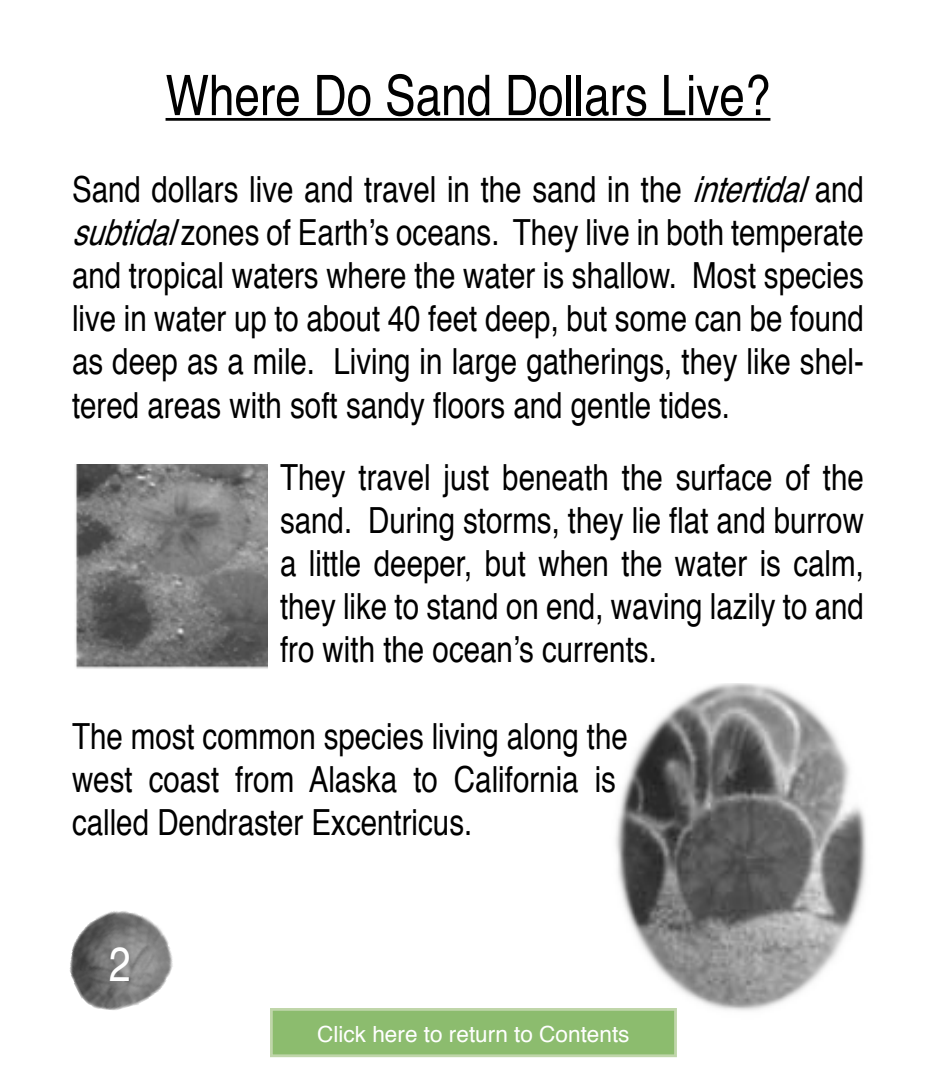
<style>
.page{position:relative;width:936px;height:1080px;background:#fff}
.page>*{position:absolute;margin:0;border:0;box-sizing:border-box;transform-origin:0 0}
.t1{font:condensed 56px "Helvetica";color:#000}
.t2{font:condensed 48px "Helvetica";color:#fff}
.t3{font:condensed 36px/43.2px "Helvetica";color:#000;text-align:justify}
.t4{font:condensed 22.4px "Helvetica";color:#fff;scale:1.23 1}
.s1{font-style:italic}
</style>
<div class="page">
<img style="left:69px;top:911px;width:104px;height:99px">
<hr style="left:166px;top:118px;width:604px;height:3px;background:#000">
<img style="left:75px;top:464px;width:193px;height:205px">
<img style="left:615px;top:683px;width:251px;height:328px">
<div style="left:271px;top:1009px;width:405px;height:47px;background:#8cbc6e"></div>
<div style="left:270px;top:1008px;width:407px;height:49px;border:3px solid #c0d6aa"></div>
<p class="t1" style="left:166px;top:60px;width:606px">Where Do Sand Dollars Live?</p>
<p class="t3" style="left:72px;top:166px;width:794px">Sand dollars live and travel in the sand in the <span class="s1">intertidal</span>and <span class="s1">subtidal</span>zones of Earth’s oceans. They live in both temperate and tropical waters where the water is shallow. Most species live in water up to about 40 feet deep, but some can be found as deep as a mile. Living in large gatherings, they like shel&shy;tered areas with soft sandy floors and gentle tides.</p>
<p class="t3" style="left:280px;top:454px;width:586px">They travel just beneath the surface of the sand. During storms, they lie flat and burrow a little deeper, but when the water is calm, they like to stand on end, waving lazily to and fro with the ocean’s currents.</p>
<p class="t3" style="left:72px;top:714px;width:557px;text-align:left">The most common species living along the west coast from Alaska to California is called Dendraster Excentricus.</p>
<p class="t2" style="left:109px;top:934px;width:23px">2</p>
<p class="t4" style="left:317px;top:1020px;width:255px">Click here to return to Contents</p>
</div>
